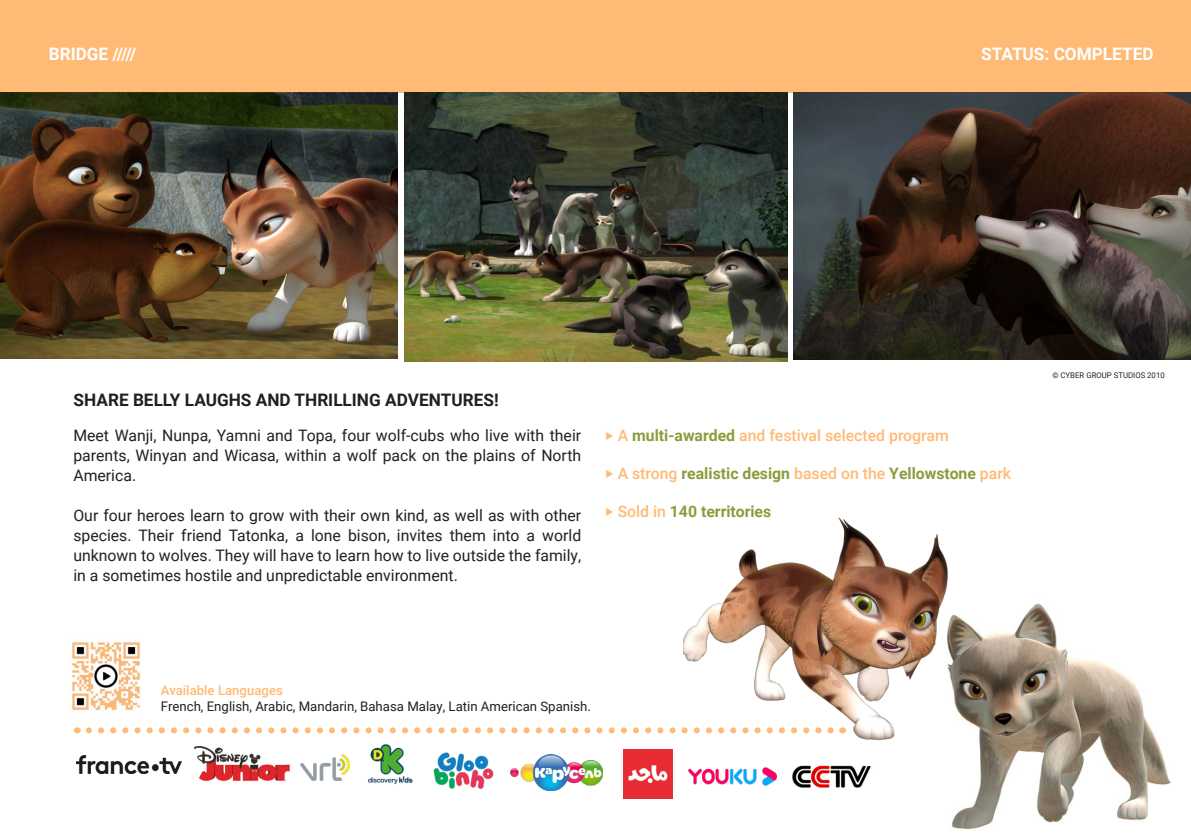
<style>
.page{position:relative;width:1191px;height:840px;background:#fff}
.page>*{position:absolute;margin:0;border:0;box-sizing:border-box;transform-origin:0 0}
.t1{font:700 17.2px "Roboto";color:#231f20}
.t2{font:700 17.2px "Roboto";color:#fff}
.t3{font:15.8px/20px "Roboto";color:#231f20;text-align:justify}
.t4{font:700 15.8px "Roboto";color:#899d3c}
.t5{font:500 15.8px "Roboto";color:#ffba75}
.t6{font:13.2px "Roboto";color:#231f20}
.t7{font:500 13.2px "Roboto";color:#ffba75}
.t8{font:7.8px "Roboto";color:#231f20}
.s1{font-weight:700;color:#899d3c}
.s2{font-weight:500;color:#ffba75}
</style>
<div class="page">
<div style="left:0;top:0;width:1191px;height:93px;background:#ffba75"></div>
<img style="left:0;top:93px;width:398px;height:265px">
<img style="left:405px;top:93px;width:382px;height:268px">
<img style="left:793px;top:93px;width:398px;height:267px">
<img style="left:300px;top:754px;width:50px;height:26px">
<img style="left:193px;top:746px;width:97px;height:36px">
<img style="left:76px;top:755px;width:106px;height:18px">
<svg style="left:89px;top:727px;width:595px;height:6px"></svg>
<img style="left:368px;top:744px;width:45px;height:40px">
<img style="left:434px;top:752px;width:60px;height:35px">
<img style="left:510px;top:754px;width:92px;height:35px">
<img style="left:951px;top:603px;width:220px;height:226px">
<img style="left:684px;top:517px;width:322px;height:233px">
<img style="left:623px;top:749px;width:49px;height:48px">
<img style="left:792px;top:765px;width:79px;height:23px">
<img style="left:688px;top:767px;width:89px;height:18px">
<img style="left:71px;top:641px;width:71px;height:70px">
<p class="t2" style="left:49px;top:42px;width:89px">BRIDGE /////</p>
<p class="t2" style="left:981px;top:42px;width:174px">STATUS: COMPLETED</p>
<p class="t1" style="left:74px;top:388px;width:427px">SHARE BELLY LAUGHS AND THRILLING ADVENTURES!</p>
<p class="t3" style="left:73px;top:425px;width:509px">Meet Wanji, Nunpa, Yamni and Topa, four wolf-cubs who live with their parents, Winyan and Wicasa, within a wolf pack on the plains of North America.</p>
<p class="t3" style="left:73px;top:505px;width:509px">Our four heroes learn to grow with their own kind, as well as with other species. Their friend Tatonka, a lone bison, invites them into a world unknown to wolves. They will have to learn how to live outside the family, in a sometimes hostile and unpredictable environment.</p>
<p class="t5" style="left:605px;top:424px;width:345px">‣ A <span class="s1">multi-awarded</span> and festival selected program</p>
<p class="t4" style="left:605px;top:461px;width:407px"><span class="s2">‣ A strong</span> realistic design <span class="s2">based on the</span> Yellowstone <span class="s2">park</span></p>
<p class="t4" style="left:605px;top:499px;width:168px"><span class="s2">‣ Sold in</span> 140 territories</p>
<p class="t7" style="left:161px;top:680px;width:124px">Available Languages</p>
<p class="t6" style="left:161px;top:696px;width:431px">French, English, Arabic, Mandarin, Bahasa Malay, Latin American Spanish.</p>
<p class="t8" style="left:1052px;top:370px;width:114px">© CYBER GROUP STUDIOS 2010</p>
</div>
